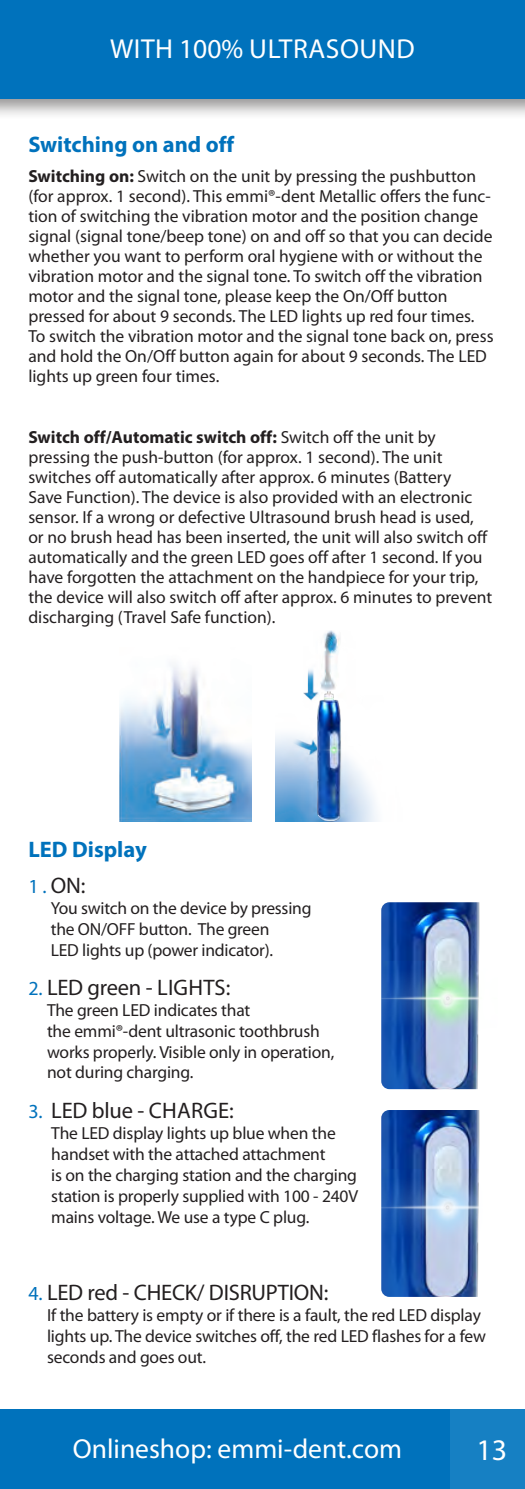
<style>
.page{position:relative;width:525px;height:1489px;background:#fff}
.page>*{position:absolute;margin:0;border:0;box-sizing:border-box;transform-origin:0 0}
.t1{font:30px "Myriad Pro";color:#fff}
.t2{font:27.5px "Myriad Pro";color:#fff}
.t3{font:27.5px "Myriad Pro";letter-spacing:.02em;color:#fff}
.t4{font:22.5px "Myriad Pro";letter-spacing:-.01em;color:#231f20}
.t5{font:700 22.5px/36px "Myriad Pro";color:#0072bc}
.t6{font:17.5px/20px "Myriad Pro";color:#231f20}
.s1{font-weight:700}
.s2{font-weight:400;font-size:20px}
.s3{font-weight:400;color:#231f20}
.s4{font-size:20px;color:#0072bc}
</style>
<div class="page">
<div style="left:0;top:0;width:524px;height:120px;background:#231f20;opacity:.48"></div>
<div style="left:0;top:0;width:524px;height:99px;background:#0072bc"></div>
<div style="left:0;top:1409px;width:524px;height:79px;background:#0072bc"></div>
<div style="left:450px;top:1409px;width:74px;height:79px;background:#1680c3"></div>
<img style="left:276px;top:630px;width:101px;height:191px">
<img style="left:119px;top:665px;width:132px;height:156px">
<img style="left:317px;top:689px;width:26px;height:133px">
<img style="left:310px;top:727px;width:43px;height:42px">
<img style="left:381px;top:902px;width:99px;height:156px">
<img style="left:381px;top:1058px;width:99px;height:239px">
<h2 class="t3" style="left:110px;top:32px;width:306px">WITH 100% ULTRASOUND</h2>
<p class="t5" style="left:28px;top:126px;width:207px">Switching on and off</p>
<p class="t6" style="left:28px;top:166px;width:466px"><span class="s1">Switching on:</span> Switch on the unit by pressing the pushbutton (for approx. 1 second). This emmi®-dent Metallic offers the func&shy;tion of switching the vibration motor and the position change signal (signal tone/beep tone) on and off so that you can decide whether you want to perform oral hygiene with or without the vibration motor and the signal tone. To switch off the vibration motor and the signal tone, please keep the On/Off button pressed for about 9 seconds. The LED lights up red four times.<br>To switch the vibration motor and the signal tone back on, press and hold the On/Off button again for about 9 seconds. The LED lights up green four times.</p>
<p class="t6" style="left:28px;top:426px;width:465px"><span class="s1">Switch off/Automatic switch off:</span> Switch off the unit by pressing the push-button (for approx. 1 second). The unit switches off automatically after approx. 6 minutes (Battery<br>Save Function). The device is also provided with an electronic sensor. If a wrong or defective Ultrasound brush head is used, or no brush head has been inserted, the unit will also switch off automatically and the green LED goes off after 1 second. If you have forgotten the attachment on the handpiece for your trip, the device will also switch off after approx. 6 minutes to prevent discharging (Travel Safe function).</p>
<p class="t5" style="left:28px;top:830px;width:120px">LED Display<br><span class="s2">1.</span><span class="s3">ON:</span></p>
<p class="t6" style="left:51px;top:897px;width:262px;line-height:21px">You switch on the device by pressing the ON/OFF button. The green<br>LED lights up (power indicator).</p>
<p class="t4" style="left:28px;top:973px;width:203px"><span class="s4">2.</span> LED green - LIGHTS:</p>
<p class="t6" style="left:47px;top:999px;width:289px;line-height:20.8px">The green LED indicates that<br>the emmi®-dent ultrasonic toothbrush works properly. Visible only in operation, not during charging.</p>
<p class="t4" style="left:28px;top:1096px;width:207px"><span class="s4">3.</span> LED blue - CHARGE:</p>
<p class="t6" style="left:51px;top:1122px;width:308px;line-height:21px">The LED display lights up blue when the handset with the attached attachment<br>is on the charging station and the charging station is properly supplied with 100 - 240V mains voltage. We use a type C plug.</p>
<p class="t4" style="left:28px;top:1278px;width:301px"><span class="s4">4.</span> LED red - CHECK/ DISRUPTION:</p>
<p class="t6" style="left:47px;top:1304px;width:440px;line-height:21px">If the battery is empty or if there is a fault, the red LED display lights up. The device switches off, the red LED flashes for a few seconds and goes out.</p>
<h2 class="t2" style="left:73px;top:1431px;width:330px">Onlineshop: emmi-dent.com</h2>
<h1 class="t1" style="left:476px;top:1431px;width:32px">13</h1>
</div>
